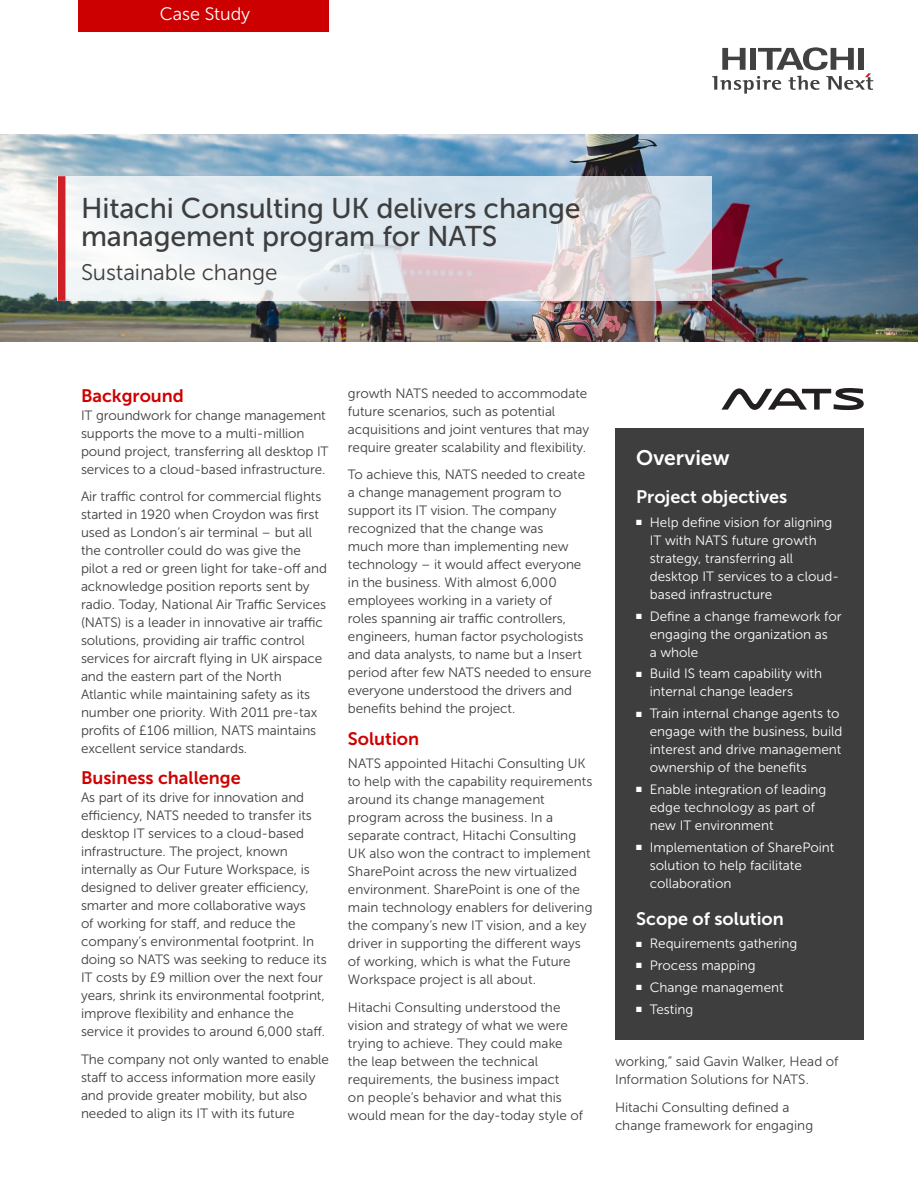
<style>
.page{position:relative;width:918px;height:1188px;background:#fff}
.page>*{position:absolute;margin:0;border:0;box-sizing:border-box;transform-origin:0 0}
.Primary_Subhead{font:28.5px/28.5px "Museo Sans 500";letter-spacing:-.005em;color:#3e3e3f}
.Primary_Subhead-2{font:22.5px "Museo Sans 300";letter-spacing:-.005em;color:#3e3e3f}
.Primary_Subhead-3{font:21px "Museo Sans 700";color:#fff}
.Box_Heading1{font:18px "Museo Sans 700";color:#fff}
.Primary_Subhead_afte{font:18px "Museo Sans 700";color:#cf0000}
.Body{font:18px "Museo Sans 300";letter-spacing:-.005em;color:#fff}
.Primary_Subhead-4{font:18px "Museo Sans 700";color:#cf0000}
.Body-2{font:13.5px/18px "Museo Sans 300";letter-spacing:-.005em;color:#3e3e3f}
.t1{font:13.5px/18px "Museo Sans 300";color:#fff}
</style>
<div class="page">
<svg style="left:712px;top:47px;width:161px;height:47px"></svg>
<img style="left:0;top:135px;width:918px;height:207px">
<div style="left:79px;top:0;width:250px;height:31px;background:#c00"></div>
<svg style="left:65px;top:176px;width:647px;height:125px"></svg>
<div style="left:58px;top:176px;width:7px;height:125px;background:#cd2027"></div>
<svg style="left:722px;top:388px;width:142px;height:22px"></svg>
<div style="left:615px;top:428px;width:249px;height:612px;background:#3e3e3f"></div>
<p class="Body" style="left:160px;top:5px;width:92px">Case Study</p>
<p class="Primary_Subhead" style="left:81px;top:194px;width:501px">Hitachi Consulting UK delivers change management program for NATS</p>
<p class="Primary_Subhead-2" style="left:81px;top:261px;width:198px">Sustainable change</p>
<p class="Primary_Subhead_afte" style="left:81px;top:385px;width:104px">Background</p>
<p class="Body-2" style="left:81px;top:406px;width:249px">IT groundwork for change management supports the move to a multi-million pound project, transferring all desktop IT services to a cloud-based infrastructure.</p>
<p class="Body-2" style="left:81px;top:487px;width:248px">Air traffic control for commercial flights started in 1920 when Croydon was first used as London’s air terminal – but all the controller could do was give the pilot a red or green light for take-off and acknowledge position reports sent by radio. Today, National Air Traffic Services (NATS) is a leader in innovative air traffic solutions, providing air traffic control services for aircraft flying in UK airspace and the eastern part of the North Atlantic while maintaining safety as its number one priority. With 2011 pre-tax profits of £106 million, NATS maintains excellent service standards.</p>
<p class="Primary_Subhead_afte" style="left:81px;top:768px;width:161px">Business challenge</p>
<p class="Body-2" style="left:81px;top:789px;width:247px">As part of its drive for innovation and efficiency, NATS needed to transfer its desktop IT services to a cloud-based infrastructure. The project, known internally as Our Future Workspace, is designed to deliver greater efficiency, smarter and more collaborative ways<br>of working for staff, and reduce the company’s environmental footprint. In doing so NATS was seeking to reduce its IT costs by £9 million over the next four years, shrink its environmental footprint, improve flexibility and enhance the service it provides to around 6,000 staff.</p>
<p class="Body-2" style="left:81px;top:1050px;width:249px">The company not only wanted to enable staff to access information more easily and provide greater mobility, but also needed to align its IT with its future</p>
<p class="Body-2" style="left:348px;top:385px;width:243px">growth NATS needed to accommodate future scenarios, such as potential acquisitions and joint ventures that may require greater scalability and flexibility.</p>
<p class="Body-2" style="left:348px;top:466px;width:245px">To achieve this, NATS needed to create a change management program to support its IT vision. The company recognized that the change was<br>much more than implementing new technology – it would affect everyone in the business. With almost 6,000 employees working in a variety of<br>roles spanning air traffic controllers, engineers, human factor psychologists and data analysts, to name but a Insert period after few NATS needed to ensure everyone understood the drivers and benefits behind the project.</p>
<p class="Primary_Subhead-4" style="left:348px;top:729px;width:73px">Solution</p>
<p class="Body-2" style="left:348px;top:755px;width:246px">NATS appointed Hitachi Consulting UK to help with the capability requirements around its change management program across the business. In a separate contract, Hitachi Consulting UK also won the contract to implement SharePoint across the new virtualized environment. SharePoint is one of the main technology enablers for delivering the company’s new IT vision, and a key driver in supporting the different ways of working, which is what the Future Workspace project is all about.</p>
<p class="Body-2" style="left:348px;top:998px;width:237px">Hitachi Consulting understood the vision and strategy of what we were trying to achieve. They could make the leap between the technical requirements, the business impact<br>on people’s behavior and what this would mean for the day-today style of</p>
<p class="Primary_Subhead-3" style="left:636px;top:446px;width:95px">Overview</p>
<p class="Box_Heading1" style="left:636px;top:487px;width:153px">Project objectives</p>
<p class="t1" style="left:650px;top:513px;width:191px;text-indent:-14px">■ Help define vision for aligning<br>IT with NATS future growth strategy, transferring all desktop IT services to a cloud&shy;based infrastructure</p>
<p class="t1" style="left:650px;top:607px;width:193px;text-indent:-14px">■ Define a change framework for engaging the organization as<br>a whole</p>
<p class="t1" style="left:650px;top:665px;width:174px;text-indent:-14px">■ Build IS team capability with internal change leaders</p>
<p class="t1" style="left:650px;top:705px;width:194px;text-indent:-14px">■ Train internal change agents to engage with the business, build interest and drive management ownership of the benefits</p>
<p class="t1" style="left:650px;top:780px;width:178px;text-indent:-14px">■ Enable integration of leading edge technology as part of new IT environment</p>
<p class="t1" style="left:650px;top:838px;width:186px;text-indent:-14px">■ Implementation of SharePoint solution to help facilitate collaboration</p>
<p class="Box_Heading1" style="left:636px;top:909px;width:149px">Scope of solution</p>
<p class="t1" style="left:636px;top:935px;width:163px">■ Requirements gathering</p>
<p class="t1" style="left:636px;top:956px;width:121px">■ Process mapping</p>
<p class="t1" style="left:636px;top:978px;width:149px">■ Change management</p>
<p class="t1" style="left:636px;top:1000px;width:59px">■ Testing</p>
<p class="Body-2" style="left:615px;top:1053px;width:225px">working,” said Gavin Walker, Head of<br>Information Solutions for NATS.</p>
<p class="Body-2" style="left:615px;top:1098px;width:200px">Hitachi Consulting defined a change framework for engaging</p>
</div>
